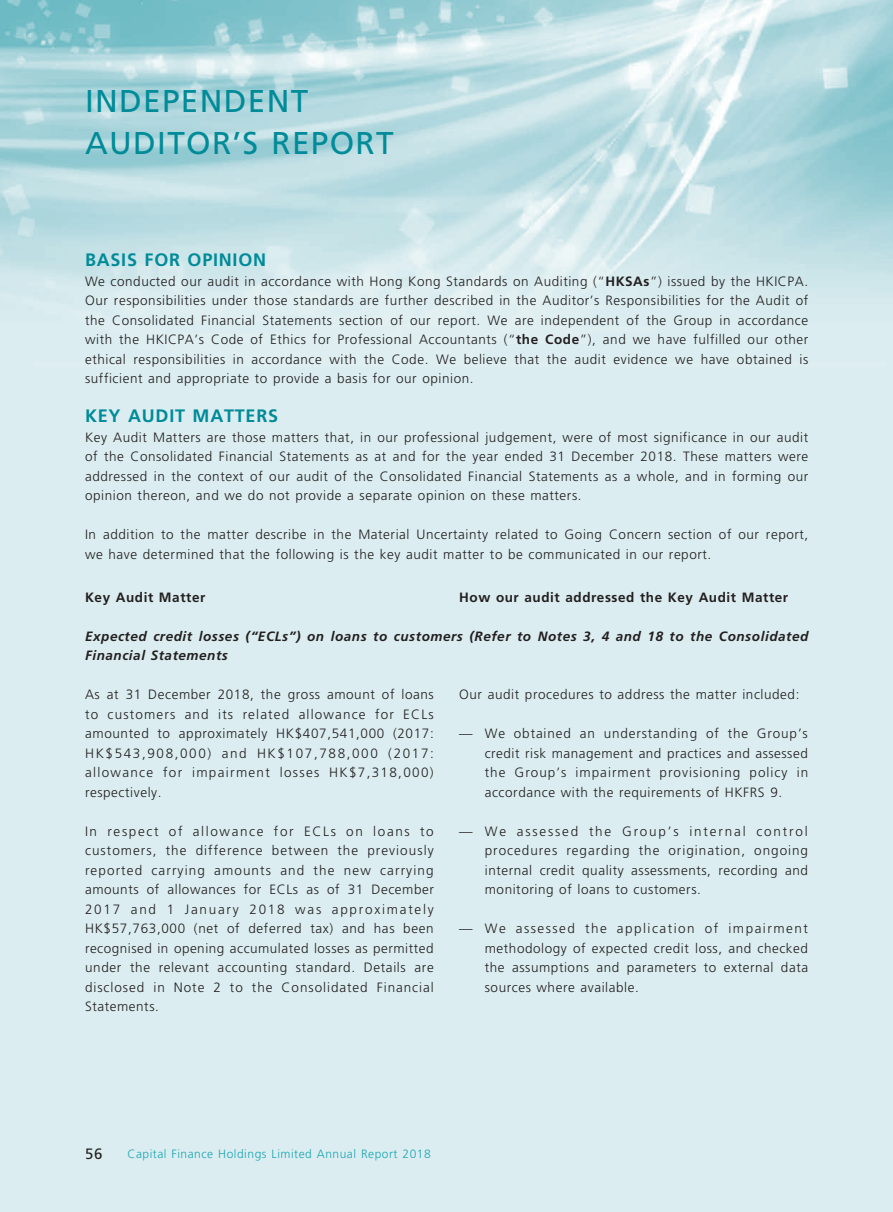
<style>
.page{position:relative;width:893px;height:1212px;background:#fff}
.page>*{position:absolute;margin:0;border:0;box-sizing:border-box;transform-origin:0 0}
.t1{font:31.5px/42px "Frutiger";letter-spacing:.04em;color:#008b98}
.t2{font:700 18px "Frutiger";letter-spacing:.04em;color:#008b98}
.t3{font:15px "Frutiger";color:#231f20}
.t4{font:300 13.5px/19.5px "Frutiger";letter-spacing:.04em;color:#231f20;text-align:justify}
.t5{font:italic 700 13.5px/19.5px "Frutiger";letter-spacing:.04em;color:#231f20}
.t6{font:700 13.5px "Frutiger";letter-spacing:.04em;color:#231f20}
.t7{font:300 12px "Frutiger";letter-spacing:.04em;color:#1ca5b1}
.s1{font-weight:700}
</style>
<div class="page">
<img style="left:0;top:0;width:893px;height:1212px">
<h1 class="t1" style="left:85px;top:80px;width:225px">INDEPENDENT<br>AUDI</h1>
<h1 class="t1" style="left:167px;top:122px;width:228px">TOR’S REPORT</h1>
<h2 class="t2" style="left:85px;top:249px;width:23px">BASIS</h2>
<h2 class="t2" style="left:145px;top:249px;width:13px">FOR</h2>
<h2 class="t2" style="left:188px;top:249px;width:37px">OPINION</h2>
<p class="t4" style="left:85px;top:271px;width:531px">We conducted our audit in accordance with Hong Kong Standards on Auditing (“<span class="s1">HKSA</span></p>
<p class="t4" style="left:85px;top:271px;width:725px;text-indent:559px"><span class="s1">s</span>”) issued by the HKICPA.<br>Our responsibilities under those standards are further described in the Auditor’s Responsibilities for the Audit of the Consolidated Financial Statements section of our report. We are independent of the Group in accordance with the HKICPA’s Code of Ethics for Professional Accountants (“<span class="s1">the Code</span>”), and we have fulfilled our other ethical responsibilities in accordance with the Code. We believe that the audit evidence we have obtained is sufficient and appropriate to provide a basis for our opinion.</p>
<h2 class="t2" style="left:85px;top:405px;width:81px">KEY AUDIT</h2>
<h2 class="t2" style="left:193px;top:405px;width:30px">MATTERS</h2>
<p class="t4" style="left:85px;top:427px;width:725px">Key Audit Matters are those matters that, in our professional judgement, were of most significance in our audit of the Consolidated Financial Statements as at and for the year ended 31 December 2018. These matters were addressed in the context of our audit of the Consolidated Financial Statements as a whole, and in forming our opinion thereon, and we do not provide a separate opinion on these matters.</p>
<p class="t4" style="left:85px;top:525px;width:725px">In addition to the matter describe in the Material Uncertainty related to Going Concern section of our report, we have determined that the following is the key audit matter to be communicated in our report.</p>
<p class="t6" style="left:85px;top:589px;width:122px">Key Audit Matter</p>
<p class="t6" style="left:459px;top:589px;width:330px">H ow our audit addressed the Key Audit Matter</p>
<p class="t5" style="left:85px;top:627px;width:725px">Expected credit losses (“ECLs”) on loans to customers (Refer to Notes 3, 4 and 18 to the Consolidated<br>Financial Statements</p>
<p class="t4" style="left:85px;top:685px;width:350px">As at 31 December 2018, the gross amount of loans to customers and its related allowance for ECLs amounted to approximately HK$407,541,000 (2017:<br>HK$543,908,000) and HK$107,788,000 (2017: allowance for impairment losses HK$7,318,000) respectively.</p>
<p class="t4" style="left:85px;top:822px;width:350px">In respect of allowance for ECLs on loans to customers, the difference between the previously reported carrying amounts and the new carrying amounts of allowances for ECLs as of 31 December 2017 and 1 January 2018 was approximately HK$57,763,000 (net of deferred tax) and has been recognised in opening accumulated losses as permitted under the relevant accounting standard. Details are disclosed in Note 2 to the Consolidated Financial Statements.</p>
<p class="t4" style="left:459px;top:685px;width:342px">Our audit procedures to address the matter included:</p>
<p class="t4" style="left:485px;top:724px;width:325px;text-indent:-26px">— We obtained an understanding of the Group’s credit risk management and practices and assessed the Group’s impairment provisioning policy in accordance with the requirements of HKFRS 9.</p>
<p class="t4" style="left:485px;top:822px;width:325px;text-indent:-26px">— We assessed the Group’s internal control procedures regarding the origination, ongoing internal credit quality assessments, recording and monitoring of loans to customers.</p>
<p class="t4" style="left:485px;top:919px;width:325px;text-indent:-26px">— We assessed the application of impairment methodology of expected credit loss, and checked the assumptions and parameters to external data sources where available.</p>
<p class="t3" style="left:85px;top:1145px;width:19px">56</p>
<p class="t7" style="left:128px;top:1147px;width:305px">Capital Finance Holdings Limited Annual Report 2018</p>
</div>
